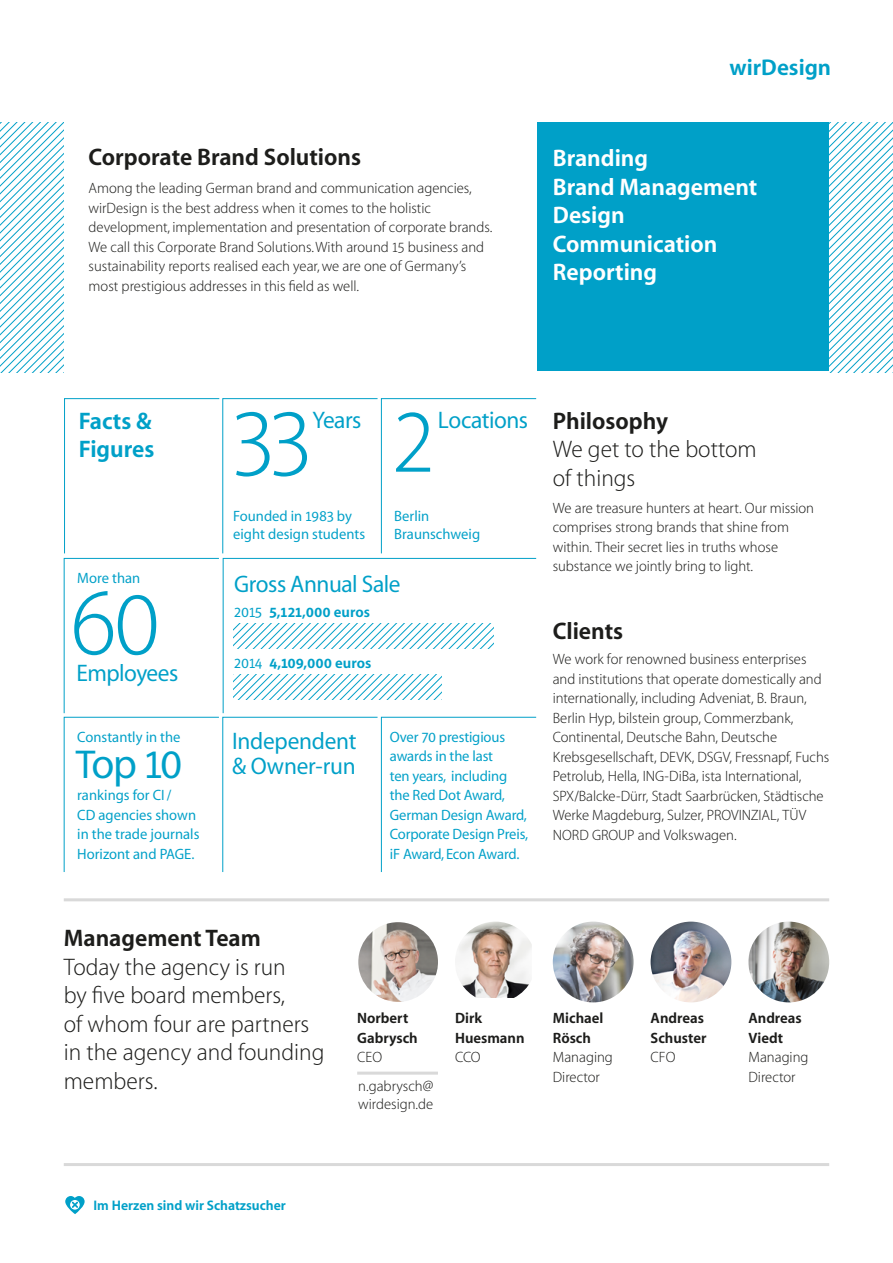
<style>
.page{position:relative;width:893px;height:1263px;background:#fff}
.page>*{position:absolute;margin:0;border:0;box-sizing:border-box;transform-origin:0 0}
.t1{font:300 95.55px "Wyriad";color:#00a0c8}
.t2{font:43.05px "Wyriad";color:#00a0c8}
.t3{font:300 24px/28.5px "Wyriad";color:#1d1d1b}
.t4{font:24px/25.5px "Wyriad";letter-spacing:-.02em;color:#00a0c8}
.t5{font:700 24px "Wyriad";color:#1d1d1b}
.t6{font:700 24px/28.5px "Wyriad";color:#fff}
.t7{font:700 24px/28.5px "Wyriad";color:#00a0c8}
.t8{font:700 22.95px "Wyriad";color:#00a0c8}
.t9{font:300 15px/19.5px "Wyriad";color:#1d1d1b}
.t10{font:15px/19.5px "Wyriad";letter-spacing:-.005em;color:#00a0c8}
.t11{font:700 15px/19.5px "Wyriad";color:#1d1d1b}
.t12{font:700 15px "Wyriad";color:#00a0c8}
.t13{font:700 13.95px "Wyriad";color:#00a0c8}
.s1{font-size:40.5px}
</style>
<div class="page">
<div style="left:536px;top:122px;width:292px;height:249px;background:#00a0c8"></div>
<svg style="left:0;top:122px;width:64px;height:250px"></svg>
<svg style="left:829px;top:122px;width:64px;height:250px"></svg>
<hr style="left:357px;top:1071px;width:81px;height:3px;background:#d9d9d9">
<svg style="left:63px;top:398px;width:474px;height:474px"></svg>
<hr style="left:64px;top:898px;width:765px;height:3px;background:#d9d9d9">
<hr style="left:64px;top:1163px;width:765px;height:3px;background:#d9d9d9">
<svg style="left:65px;top:1196px;width:20px;height:18px"></svg>
<img style="left:458px;top:922px;width:74px;height:76px">
<img style="left:553px;top:922px;width:81px;height:80px;border-radius:40px">
<img style="left:651px;top:922px;width:80px;height:80px;border-radius:40px">
<img style="left:748px;top:922px;width:81px;height:80px;border-radius:40px">
<img style="left:358px;top:922px;width:80px;height:80px;border-radius:40px">
<h3 class="t5" style="left:89px;top:145px;width:274px">Corporate Brand Solutions</h3>
<p class="t9" style="left:89px;top:179px;width:405px">Among the leading German brand and communication agencies, wirDesign is the best address when it comes to the holistic development,implementation and presentation of corporate brands.<br>We call this Corporate Brand Solutions.With around 15 business and sustainability reports realised each year,we are one of Germanys’ most prestigious addresses in this field as well.</p>
<h3 class="t8" style="left:729px;top:55px;width:103px">wirDesign</h3>
<h3 class="t6" style="left:553px;top:145px;width:206px">Branding<br>Brand Management<br>Design<br>Communication<br>Reporting</h3>
<h3 class="t7" style="left:79px;top:407px;width:77px">Facts &amp;<br>Figures</h3>
<p class="t10" style="left:77px;top:569px;width:65px">More than</p>
<h1 class="t1" style="left:69px;top:576px;width:95px">60</h1>
<h3 class="t4" style="left:76px;top:662px;width:103px">Employees</h3>
<p class="t10" style="left:77px;top:728px;width:105px">Constantly in the</p>
<h2 class="t2" style="left:76px;top:742px;width:109px"><span class="s1">T</span>op 10</h2>
<p class="t10" style="left:77px;top:786px;width:124px">rankings for CI/<br>CD agencies shown in the trade journals<br>Horizont and PAGE.</p>
<h1 class="t1" style="left:232px;top:393px;width:82px">33</h1>
<h3 class="t4" style="left:438px;top:408px;width:92px">Locations</h3>
<h3 class="t4" style="left:313px;top:408px;width:51px">Years</h3>
<h1 class="t1" style="left:392px;top:393px;width:44px">2</h1>
<p class="t10" style="left:233px;top:508px;width:133px;line-height:18px">Founded in 1983 by eight design students</p>
<h3 class="t4" style="left:234px;top:573px;width:168px">Gross Annual Sale</h3>
<p class="t10" style="left:394px;top:508px;width:87px;line-height:18px">Berlin<br>Braunschweig</p>
<p class="t10" style="left:234px;top:602px;width:29px">2015</p>
<p class="t12" style="left:270px;top:604px;width:102px">5,121,000 euros</p>
<p class="t12" style="left:269px;top:655px;width:103px">4,109,000 euros</p>
<p class="t10" style="left:234px;top:654px;width:30px">2014</p>
<h3 class="t4" style="left:232px;top:729px;width:126px">Independent &amp; Owner-run</h3>
<p class="t10" style="left:390px;top:728px;width:140px">Over 70 prestigious awards in the last<br>ten years, including the Red Dot Award,<br>German Design Award,<br>Corporate Design Preis, iF Award,Econ Award.</p>
<h3 class="t5" style="left:553px;top:408px;width:117px">Philosophy</h3>
<h3 class="t3" style="left:553px;top:436px;width:205px">We get to the bottom of things</h3>
<p class="t9" style="left:553px;top:499px;width:263px">We are treasure hunters at heart. Our mission comprises strong brands that shine from within. Their secret lies in truths whose substance we jointly bring to light.</p>
<h3 class="t5" style="left:553px;top:618px;width:72px">Clients</h3>
<p class="t9" style="left:553px;top:650px;width:278px">We work for renowned business enterprises and institutions that operate domestically and internationally, including Adveniat .B, Braun, Berlin Hyp, bilstein group, Commerzbank, Continental, Deutsche Bahn, Deutsche Krebsgesellschaft, DEVK, DSGV, Fressnapf, Fuchs Petrolub, Hella, ING-DiBa, ista International, SPX/Balcke-Dürr, Stadt Saarbrücken, Städtische Werke Magdeburg, Sulzer, PROVINZIAL, TÜV NORD GROUP and Volkswagen.</p>
<h3 class="t5" style="left:64px;top:926px;width:199px">Management Team</h3>
<h3 class="t3" style="left:64px;top:953px;width:262px">Today the agency is run<br>by five board members,<br>of whom four are partners in the agency and founding members.</h3>
<p class="t11" style="left:357px;top:1009px;width:62px">Norbert<br>Gabrysch</p>
<p class="t9" style="left:357px;top:1048px;width:26px">CEO</p>
<p class="t9" style="left:358px;top:1078px;width:77px;line-height:18px">.n gabrysch@ wirdesign.de</p>
<p class="t11" style="left:455px;top:1009px;width:71px">Dirk<br>Huesmann</p>
<p class="t9" style="left:455px;top:1048px;width:27px">CCO</p>
<p class="t11" style="left:553px;top:1009px;width:52px">Michael<br>Rösch</p>
<p class="t9" style="left:553px;top:1048px;width:62px">Managing<br>Director</p>
<p class="t11" style="left:651px;top:1009px;width:57px">Andreas<br>Schuster</p>
<p class="t9" style="left:651px;top:1048px;width:26px">CFO</p>
<p class="t11" style="left:748px;top:1009px;width:55px">Andreas<br>Viedt</p>
<p class="t9" style="left:748px;top:1048px;width:62px">Managing<br>Director</p>
<p class="t13" style="left:94px;top:1198px;width:194px">Im Herzen sind wir Schatzsucher</p>
</div>
